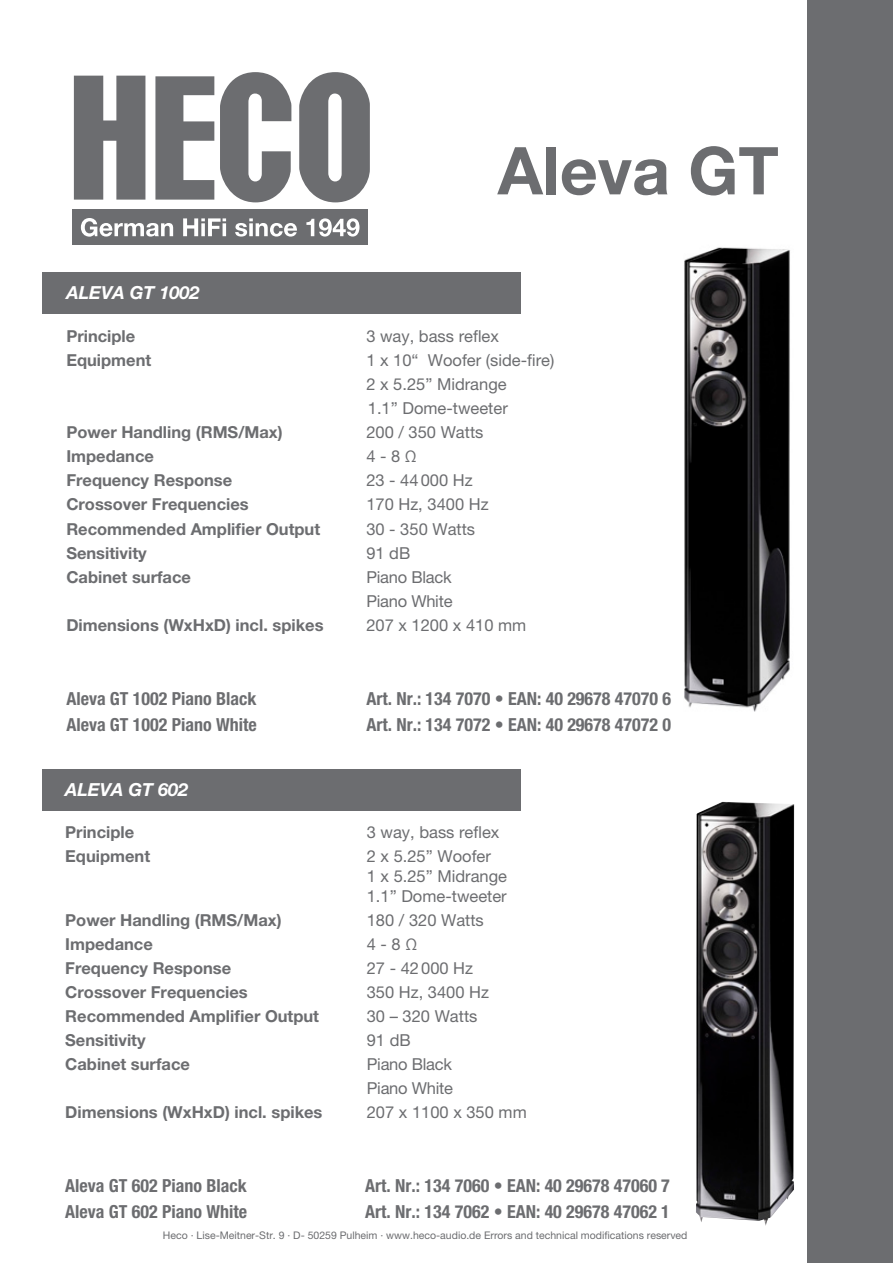
<style>
.page{position:relative;width:893px;height:1263px;background:#fff}
.page>*{position:absolute;margin:0;border:0;box-sizing:border-box;transform-origin:0 0}
.t1{font:700 66px "Helvetica Neue LT Std";color:#6c6d70}
.t2{font:700 condensed 18px "Helvetica Neue LT Std";color:#6c6d70}
.t3{font:italic 700 18px "Helvetica Neue LT Std";color:#fff}
.t4{font:700 16.5px "Helvetica Neue LT Std";color:#6c6d70}
.t5{font:16.5px/24px "Helvetica Neue LT Std";color:#6c6d70}
.t6{font:10.5px "Helvetica Neue LT Std";color:#6c6d70}
</style>
<div class="page">
<svg style="left:74px;top:76px;width:71px;height:124px;background:#838386"></svg>
<svg style="left:155px;top:76px;width:59px;height:124px"></svg>
<svg style="left:220px;top:72px;width:71px;height:130px"></svg>
<svg style="left:299px;top:72px;width:71px;height:130px"></svg>
<div style="left:72px;top:209px;width:296px;height:36px;background:#6c6d70"></div>
<svg style="left:81px;top:218px;width:92px;height:19px"></svg>
<svg style="left:183px;top:218px;width:43px;height:18px"></svg>
<svg style="left:235px;top:218px;width:62px;height:19px"></svg>
<svg style="left:306px;top:218px;width:53px;height:19px"></svg>
<img style="left:684px;top:247px;width:106px;height:465px">
<img style="left:696px;top:802px;width:98px;height:424px">
<div style="left:808px;top:0;width:85px;height:1263px;background:#6c6d70"></div>
<div style="left:43px;top:272px;width:478px;height:41px;background:#6c6d70"></div>
<div style="left:43px;top:769px;width:478px;height:41px;background:#6c6d70"></div>
<p class="t3" style="left:66px;top:282px;width:135px">ALEVA GT 1002</p>
<h1 class="t1" style="left:498px;top:130px;width:283px">Aleva GT</h1>
<p class="t4" style="left:66px;top:326px;width:71px">Principle</p>
<p class="t5" style="left:366px;top:324px;width:134px">3 way, bass reflex</p>
<p class="t4" style="left:66px;top:350px;width:86px">Equipment</p>
<p class="t5" style="left:366px;top:348px;width:189px">1 x 10“ Woofer (side-fire)<br>2 x 5.25” Midrange<br>1.1” Dome-tweeter</p>
<p class="t4" style="left:66px;top:422px;width:218px">Power Handling (RMS/Max)</p>
<p class="t5" style="left:366px;top:420px;width:119px">200 / 350 Watts</p>
<p class="t4" style="left:66px;top:446px;width:89px">Impedance</p>
<p class="t5" style="left:366px;top:444px;width:52px">4 - 8 Ω</p>
<p class="t4" style="left:66px;top:470px;width:167px">Frequency Response</p>
<p class="t5" style="left:366px;top:468px;width:108px">23 - 44000 Hz</p>
<p class="t4" style="left:66px;top:494px;width:184px">Crossover Frequencies</p>
<p class="t5" style="left:366px;top:492px;width:124px">170 Hz, 3400 Hz</p>
<p class="t4" style="left:66px;top:518px;width:255px">Recommended Amplifier Output</p>
<p class="t5" style="left:366px;top:516px;width:110px">30 - 350 Watts</p>
<p class="t4" style="left:66px;top:542px;width:82px">Sensitivity</p>
<p class="t5" style="left:366px;top:540px;width:46px">91 dB</p>
<p class="t4" style="left:66px;top:567px;width:126px">Cabinet surface</p>
<p class="t5" style="left:366px;top:564px;width:88px">Piano Black<br>Piano White</p>
<p class="t4" style="left:66px;top:615px;width:259px">Dimensions (WxHxD) incl. spikes</p>
<p class="t5" style="left:366px;top:613px;width:161px">207 x 1200 x 410 mm</p>
<p class="t2" style="left:66px;top:687px;width:192px">Aleva GT 1002 Piano Black</p>
<p class="t2" style="left:366px;top:687px;width:306px">Art. Nr.: 134 7070 • EAN: 40 29678 47070 6</p>
<p class="t2" style="left:66px;top:713px;width:192px">Aleva GT 1002 Piano White</p>
<p class="t2" style="left:366px;top:713px;width:306px">Art. Nr.: 134 7072 • EAN: 40 29678 47072 0</p>
<p class="t3" style="left:65px;top:779px;width:125px">ALEVA GT 602</p>
<p class="t4" style="left:65px;top:822px;width:71px">Principle</p>
<p class="t5" style="left:367px;top:820px;width:134px">3 way, bass reflex</p>
<p class="t4" style="left:65px;top:846px;width:86px">Equipment</p>
<p class="t5" style="left:367px;top:846px;width:142px;line-height:19.8px">2 x 5.25” Woofer<br>1 x 5.25” Midrange<br>1.1” Dome-tweeter</p>
<p class="t4" style="left:65px;top:909px;width:218px">Power Handling (RMS/Max)</p>
<p class="t5" style="left:367px;top:907px;width:119px">180 / 320 Watts</p>
<p class="t4" style="left:65px;top:933px;width:89px">Impedance</p>
<p class="t5" style="left:367px;top:931px;width:52px">4 - 8 Ω</p>
<p class="t4" style="left:65px;top:958px;width:167px">Frequency Response</p>
<p class="t5" style="left:367px;top:956px;width:108px">27 - 42000 Hz</p>
<p class="t4" style="left:65px;top:982px;width:184px">Crossover Frequencies</p>
<p class="t5" style="left:367px;top:980px;width:124px">350 Hz, 3400 Hz</p>
<p class="t4" style="left:65px;top:1006px;width:255px">Recommended Amplifier Output</p>
<p class="t5" style="left:367px;top:1004px;width:112px">30 – 320 Watts</p>
<p class="t4" style="left:65px;top:1030px;width:82px">Sensitivity</p>
<p class="t5" style="left:367px;top:1028px;width:46px">91 dB</p>
<p class="t4" style="left:65px;top:1054px;width:126px">Cabinet surface</p>
<p class="t5" style="left:367px;top:1052px;width:88px">Piano Black<br>Piano White</p>
<p class="t4" style="left:65px;top:1102px;width:259px">Dimensions (WxHxD) incl. spikes</p>
<p class="t5" style="left:367px;top:1100px;width:161px">207 x 1100 x 350 mm</p>
<p class="t2" style="left:65px;top:1175px;width:183px">Aleva GT 602 Piano Black</p>
<p class="t2" style="left:365px;top:1175px;width:306px">Art. Nr.: 134 7060 • EAN: 40 29678 47060 7</p>
<p class="t2" style="left:65px;top:1200px;width:183px">Aleva GT 602 Piano White</p>
<p class="t2" style="left:365px;top:1200px;width:306px">Art. Nr.: 134 7062 • EAN: 40 29678 47062 1</p>
<p class="t6" style="left:163px;top:1229px;width:526px">Heco · Lise-Meitner-Str. 9 · D- 50259 Pulheim · www.heco-audio.de Errors and technical modifications reserved</p>
</div>
